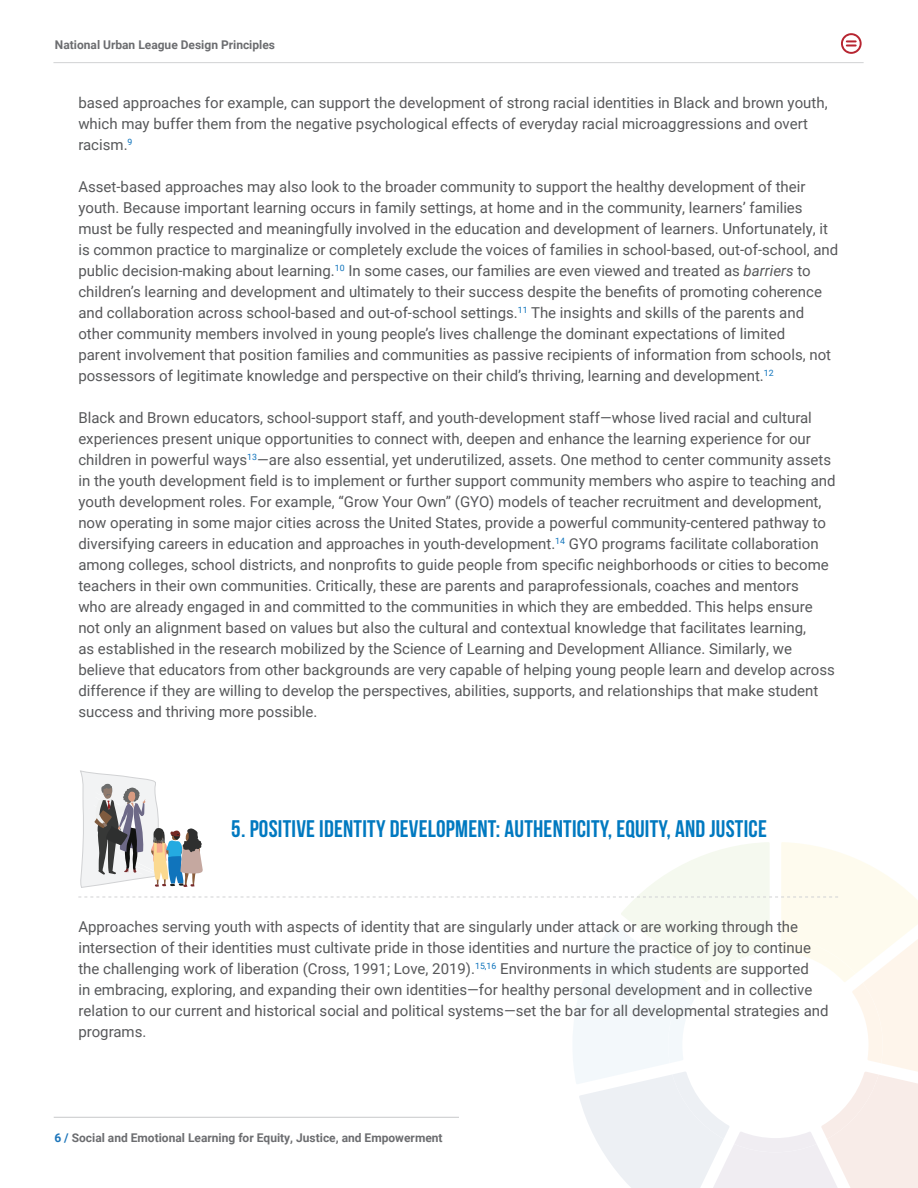
<style>
.page{position:relative;width:918px;height:1188px;background:#fff}
.page>*{position:absolute;margin:0;border:0;box-sizing:border-box;transform-origin:0 0}
.t1{font:24px "Bebas Neue";letter-spacing:.01em;color:#0079c0}
.t2{font:15px/21px "Roboto";color:#57585a}
.t3{font:700 12px "Roboto";color:#6c6d70}
.s1{font-style:italic}
.s2{color:#1c75ba}
</style>
<div class="page">
<svg style="left:841px;top:33px;width:21px;height:21px"></svg>
<hr style="left:53px;top:62px;width:811px;height:1px;background:#d1d2d4">
<hr style="left:54px;top:1117px;width:405px;height:1px;background:#c7c8ca">
<svg style="left:78px;top:770px;width:840px;height:418px"></svg>
<p class="t3" style="left:55px;top:36px;width:222px">National Urban League Design Principles</p>
<p class="t2" style="left:78px;top:91px;width:751px">based approaches for example, can support the development of strong racial identities in Black and brown youth, which may buffer them from the negative psychological effects of everyday racial microaggressions and overt racism.<sup>9</sup></p>
<p class="t2" style="left:78px;top:175px;width:761px">Asset-based approaches may also look to the broader community to support the healthy development of their youth. Because important learning occurs in family settings, at home and in the community, learners’ families must be fully respected and meaningfully involved in the education and development of learners. Unfortunately, it is common practice to marginalize or completely exclude the voices of families in school-based, out-of-school, and public decision-making about learning.<sup>10</sup> In some cases, our families are even viewed and treated as <span class="s1">barriers</span> to children’s learning and development and ultimately to their success despite the benefits of promoting coherence and collaboration across school-based and out-of-school settings.<sup>11</sup> The insights and skills of the parents and other community members involved in young people’s lives challenge the dominant expectations of limited<br>parent involvement that position families and communities as passive recipients of information from schools, not possessors of legitimate knowledge and perspective on their child’s thriving, learning and development.<sup>12</sup></p>
<p class="t2" style="left:78px;top:406px;width:759px">Black and Brown educators, school-support staff, and youth-development staff—whose lived racial and cultural experiences present unique opportunities to connect with, deepen and enhance the learning experience for our children in powerful ways<sup>13</sup>—are also essential, yet underutilized, assets. One method to center community assets in the youth development field is to implement or further support community members who aspire to teaching and youth development roles. For example, “Grow Your Own” (GYO) models of teacher recruitment and development, now operating in some major cities across the United States, provide a powerful community-centered pathway to diversifying careers in education and approaches in youth-development.<sup>14</sup> GYO programs facilitate collaboration among colleges, school districts, and nonprofits to guide people from specific neighborhoods or cities to become teachers in their own communities. Critically, these are parents and paraprofessionals, coaches and mentors<br>who are already engaged in and committed to the communities in which they are embedded. This helps ensure not only an alignment based on values but also the cultural and contextual knowledge that facilitates learning,<br>as established in the research mobilized by the Science of Learning and Development Alliance. Similarly, we believe that educators from other backgrounds are very capable of helping young people learn and develop across difference if they are willing to develop the perspectives, abilities, supports, and relationships that make student success and thriving more possible.</p>
<p class="t1" style="left:231px;top:815px;width:537px">5. POSITIVE IDENTITY DEVELOPMENT: AUTHENTICITY, EQUITY, AND JUSTICE</p>
<p class="t2" style="left:78px;top:916px;width:752px">Approaches serving youth with aspects of identity that are singularly under attack or are working through the intersection of their identities must cultivate pride in those identities and nurture the practice of joy to continue the challenging work of liberation (Cross, 1991; Love, 2019).<sup>15,16</sup> Environments in which students are supported<br>in embracing, exploring, and expanding their own identities—for healthy personal development and in collective relation to our current and historical social and political systems—set the bar for all developmental strategies and programs.</p>
<p class="t3" style="left:54px;top:1129px;width:390px"><span class="s2">6 /</span> Social and Emotional Learning for Equity, Justice, and Empowerment</p>
</div>
